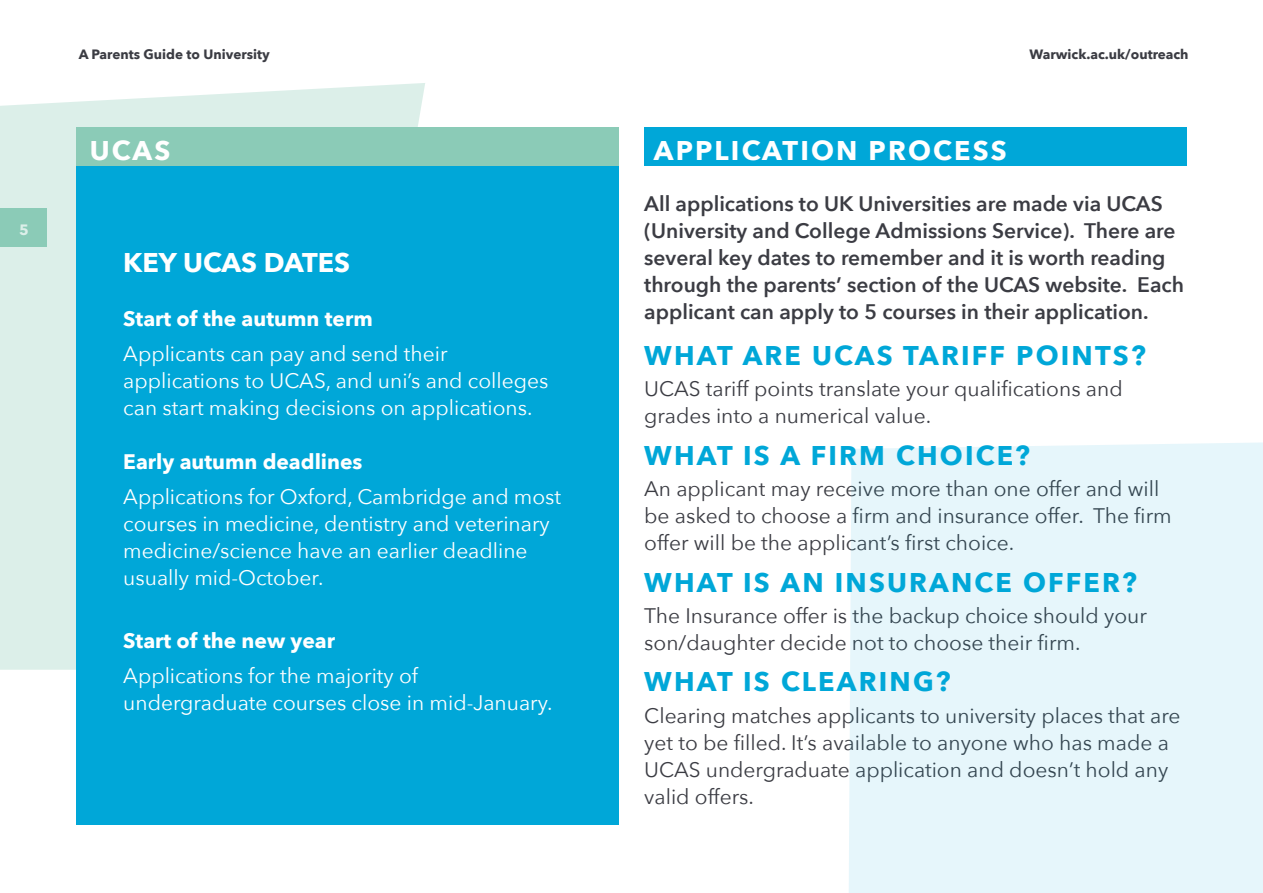
<style>
.page{position:relative;width:1263px;height:893px;background:#fff}
.page>*{position:absolute;margin:0;border:0;box-sizing:border-box;transform-origin:0 0}
.t1{font:700 27px "Avenir Next";letter-spacing:.08em;color:#00a7d8}
.t2{font:700 27px "Avenir Next";letter-spacing:.08em;color:#fff}
.t3{font:700 27px "Avenir Next";color:#fff}
.t4{font:21px/27px "Avenir Next";color:#3b3c43}
.t5{font:21px/27px "Avenir Next";color:#fff}
.t6{font:600 21px/27px "Avenir Next";color:#3b3c43}
.t7{font:700 21px "Avenir Next";color:#fff}
.t8{font:700 15px "Avenir Next";color:#fff}
.t9{font:700 13.5px "Avenir Next";color:#3b3c43}
</style>
<div class="page">
<svg style="left:0;top:83px;width:425px;height:587px;background:#daeee8"></svg>
<div style="left:77px;top:128px;width:542px;height:697px;background:#00a7d8"></div>
<div style="left:77px;top:128px;width:542px;height:38px;background:#8bcbb7"></div>
<div style="left:644px;top:128px;width:542px;height:38px;background:#00a7d8"></div>
<svg style="left:849px;top:442px;width:414px;height:451px;background:#e8f6fb"></svg>
<p class="t8" style="left:19px;top:217px;width:11px">5</p>
<p class="t9" style="left:79px;top:42px;width:193px">A Parents Guide to University</p>
<p class="t9" style="left:1029px;top:42px;width:161px">Warwick.ac.uk/outreach</p>
<p class="t2" style="left:90px;top:127px;width:82px">UCAS</p>
<p class="t3" style="left:123px;top:239px;width:228px">KEY UCAS DATES</p>
<p class="t7" style="left:123px;top:300px;width:251px">Start of the autumn term</p>
<p class="t5" style="left:123px;top:339px;width:427px">Applicants can pay and send their applications to UCAS, and uni’s and colleges can start making decisions on applications.</p>
<p class="t7" style="left:123px;top:443px;width:241px">Early autumn deadlines</p>
<p class="t5" style="left:123px;top:482px;width:439px">Applications for Oxford, Cambridge and most courses in medicine, dentistry and veterinary medicine/science have an earlier deadline usually mid-October.</p>
<p class="t7" style="left:123px;top:622px;width:213px">Start of the new year</p>
<p class="t5" style="left:123px;top:661px;width:431px">Applications for the majority of undergraduate courses close in mid-January.</p>
<p class="t2" style="left:654px;top:127px;width:355px">APPLICATION PROCESS</p>
<p class="t6" style="left:644px;top:190px;width:541px">All applications to UK Universities are made via UCAS (University and College Admissions Service). There are several key dates to remember and it is worth reading through the parents’ section of the UCAS website. Each applicant can apply to 5 courses in their application.</p>
<p class="t1" style="left:644px;top:332px;width:503px">WHAT ARE UCAS TARIFF POINTS?</p>
<p class="t4" style="left:644px;top:375px;width:480px">UCAS tariff points translate your qualifications and grades into a numerical value.</p>
<p class="t1" style="left:644px;top:432px;width:387px">WHAT IS A FIRM CHOICE?</p>
<p class="t4" style="left:644px;top:474px;width:529px">An applicant may receive more than one offer and will be asked to choose a firm and insurance offer. The firm offer will be the applicant’s first choice.</p>
<p class="t1" style="left:644px;top:559px;width:494px">WHAT IS AN INSURANCE OFFER?</p>
<p class="t4" style="left:644px;top:601px;width:504px">The Insurance offer is the backup choice should your son/daughter decide not to choose their firm.</p>
<p class="t1" style="left:644px;top:658px;width:308px">WHAT IS CLEARING?</p>
<p class="t4" style="left:644px;top:701px;width:538px">Clearing matches applicants to university places that are yet to be filled. It’s available to anyone who has made a UCAS undergraduate application and doesn’t hold any valid offers.</p>
</div>
